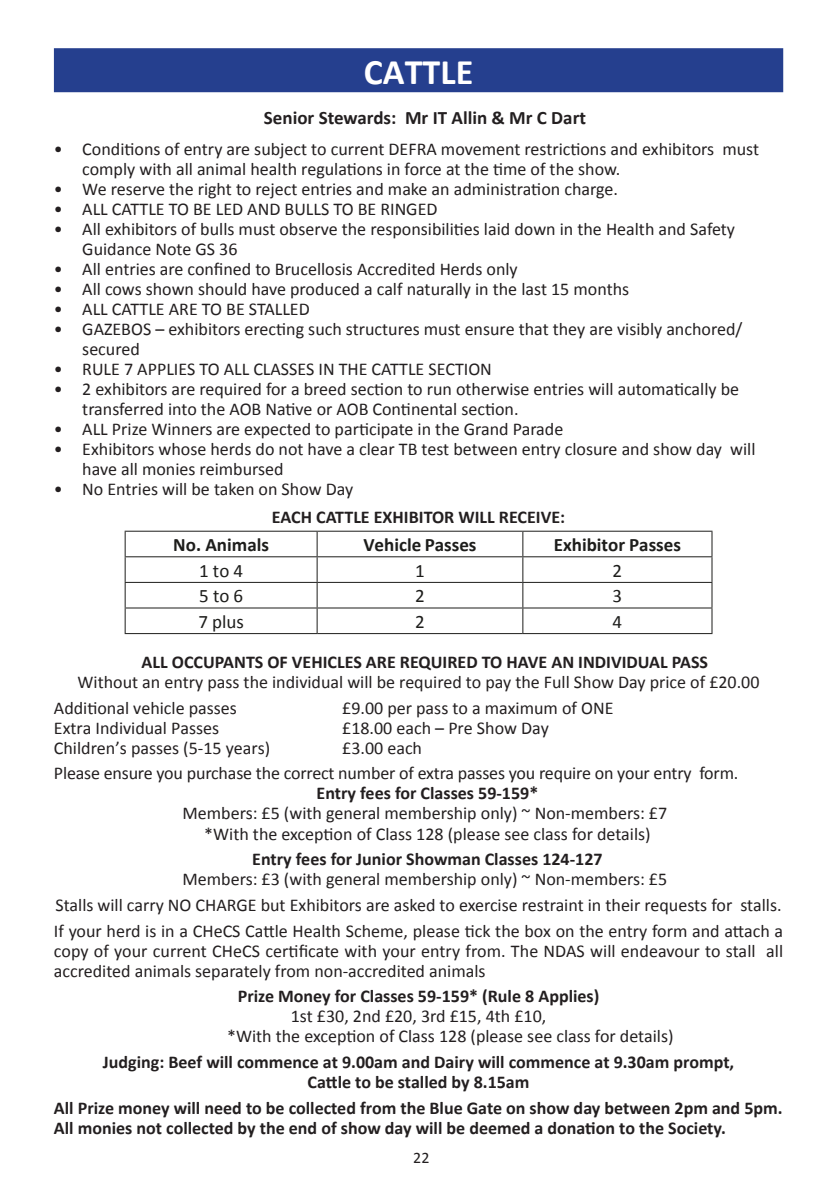
<style>
.page{position:relative;width:840px;height:1191px;background:#fff}
.page>*{position:absolute;margin:0;border:0;box-sizing:border-box;transform-origin:0 0}
.t1{font:700 36px "Calibri";color:#fff}
.t2{font:700 19px "Calibri";color:#1d1d1b}
.t3{font:700 19px "Calibri";color:#231f20}
.t4{font:19px "Calibri";color:#1d1d1b}
.t5{font:18px/20px "Calibri";color:#231f20}
.t6{font:700 18px/20px "Calibri";color:#231f20;text-align:center}
.t7{font:16px "Calibri";color:#231f20}
</style>
<div class="page">
<div style="left:54px;top:48px;width:728px;height:44px;background:#253f8e"></div>
<hr style="left:125px;top:531px;width:192px;height:1px;background:#1d1d1b">
<hr style="left:317px;top:531px;width:205px;height:1px;background:#1d1d1b">
<hr style="left:522px;top:531px;width:190px;height:1px;background:#1d1d1b">
<hr style="left:125px;top:556px;width:192px;height:1px;background:#1d1d1b">
<hr style="left:317px;top:556px;width:205px;height:1px;background:#1d1d1b">
<hr style="left:522px;top:556px;width:190px;height:1px;background:#1d1d1b">
<hr style="left:125px;top:582px;width:192px;height:1px;background:#1d1d1b">
<hr style="left:317px;top:582px;width:205px;height:1px;background:#1d1d1b">
<hr style="left:522px;top:582px;width:190px;height:1px;background:#1d1d1b">
<hr style="left:125px;top:607px;width:192px;height:1px;background:#1d1d1b">
<svg style="left:125px;top:532px;width:1px;height:101px"></svg>
<hr style="left:317px;top:607px;width:205px;height:1px;background:#1d1d1b">
<svg style="left:316px;top:532px;width:1px;height:101px"></svg>
<hr style="left:522px;top:607px;width:190px;height:1px;background:#1d1d1b">
<svg style="left:522px;top:532px;width:1px;height:101px"></svg>
<svg style="left:711px;top:532px;width:1px;height:101px"></svg>
<hr style="left:125px;top:633px;width:192px;height:1px;background:#1d1d1b">
<hr style="left:317px;top:633px;width:205px;height:1px;background:#1d1d1b">
<hr style="left:522px;top:633px;width:190px;height:1px;background:#1d1d1b">
<h1 class="t1" style="left:363px;top:49px;width:111px">CATTLE</h1>
<p class="t3" style="left:264px;top:105px;width:323px">Senior Stewards: Mr IT Allin &amp; Mr C Dart</p>
<p class="t5" style="left:82px;top:139px;width:678px;text-indent:-28px">• Conditions of entry are subject to current DEFRA movement restrictions and exhibitors must comply with all animal health regulations in force at the time of the show.</p>
<p class="t5" style="left:54px;top:179px;width:565px">• We reserve the right to reject entries and make an administration charge.</p>
<p class="t5" style="left:54px;top:199px;width:385px">• ALL CATTLE TO BE LED AND BULLS TO BE RINGED</p>
<p class="t5" style="left:82px;top:219px;width:654px;text-indent:-28px">• All exhibitors of bulls must observe the responsibilities laid down in the Health and Safety<br>Guidance Note GS 36</p>
<p class="t5" style="left:54px;top:259px;width:465px">• All entries are confined to Brucellosis Accredited Herds only</p>
<p class="t5" style="left:54px;top:279px;width:576px">• All cows shown should have produced a calf naturally in the last 15 months</p>
<p class="t5" style="left:54px;top:299px;width:257px">• ALL CATTLE ARE TO BE STALLED</p>
<p class="t5" style="left:82px;top:319px;width:661px;text-indent:-28px">• GAZEBOS – exhibitors erecting such structures must ensure that they are visibly anchored/ secured</p>
<p class="t5" style="left:54px;top:359px;width:439px">• RULE 7 APPLIES TO ALL CLASSES IN THE CATTLE SECTION</p>
<p class="t5" style="left:82px;top:379px;width:658px;text-indent:-28px">• 2 exhibitors are required for a breed section to run otherwise entries will automatically be transferred into the AOB Native or AOB Continental section.</p>
<p class="t5" style="left:54px;top:419px;width:510px">• ALL Prize Winners are expected to participate in the Grand Parade</p>
<p class="t5" style="left:82px;top:439px;width:674px;text-indent:-28px">• Exhibitors whose herds do not have a clear TB test between entry closure and show day will have all monies reimbursed</p>
<p class="t5" style="left:54px;top:479px;width:301px">• No Entries will be taken on Show Day</p>
<p class="t6" style="left:272px;top:506px;width:294px">EACH CATTLE EXHIBITOR WILL RECEIVE:</p>
<p class="t2" style="left:173px;top:532px;width:97px">No. Animals</p>
<p class="t2" style="left:363px;top:532px;width:115px">Vehicle Passes</p>
<p class="t2" style="left:553px;top:532px;width:129px">Exhibitor Passes</p>
<p class="t4" style="left:199px;top:558px;width:45px">1 to 4</p>
<p class="t4" style="left:415px;top:558px;width:11px">1</p>
<p class="t4" style="left:612px;top:558px;width:11px">2</p>
<p class="t4" style="left:199px;top:584px;width:45px">5 to 6</p>
<p class="t4" style="left:415px;top:584px;width:11px">2</p>
<p class="t4" style="left:612px;top:584px;width:11px">3</p>
<p class="t4" style="left:198px;top:609px;width:47px">7 plus</p>
<p class="t4" style="left:415px;top:609px;width:11px">2</p>
<p class="t4" style="left:612px;top:609px;width:11px">4</p>
<p class="t6" style="left:141px;top:652px;width:567px">ALL OCCUPANTS OF VEHICLES ARE REQUIRED TO HAVE AN INDIVIDUAL PASS</p>
<p class="t5" style="left:54px;top:669px;width:706px;line-height:25.6px;text-indent:24px">Without an entry pass the individual will be required to pay the Full Show Day price of £20.00<br>Additional vehicle passes</p>
<p class="t5" style="left:342px;top:698px;width:272px">£9.00 per pass to a maximum of ONE</p>
<p class="t5" style="left:54px;top:718px;width:167px">Extra Individual Passes</p>
<p class="t5" style="left:342px;top:718px;width:208px">£18.00 each – Pre Show Day</p>
<p class="t5" style="left:54px;top:738px;width:218px">Children’s passes (5-15 years)</p>
<p class="t5" style="left:54px;top:735px;width:685px;line-height:25.6px;text-indent:288px">£3.00 each<br>Please ensure you purchase the correct number of extra passes you require on your entry form.</p>
<p class="t6" style="left:316px;top:783px;width:223px">Entry fees for Classes 59-159*</p>
<p class="t5" style="left:182px;top:803px;width:486px;text-align:center">Members: £5 (with general membership only) ~ Non-members: £7 *With the exception of Class 128 (please see class for details)</p>
<p class="t6" style="left:252px;top:849px;width:351px">Entry fees for Junior Showman Classes 124-127</p>
<p class="t5" style="left:54px;top:866px;width:730px;line-height:25.6px;text-indent:128px">Members: £3 (with general membership only) ~ Non-members: £5<br>Stalls will carry NO CHARGE but Exhibitors are asked to exercise restraint in their requests for stalls.<br>If your herd is in a CHeCS Cattle Health Scheme, please tick the box on the entry form and attach a</p>
<p class="t5" style="left:54px;top:940px;width:730px">copy of your current CHeCS certificate with your entry from. The NDAS will endeavour to stall all accredited animals separately from non-accredited animals</p>
<p class="t6" style="left:238px;top:986px;width:363px">Prize Money for Classes 59-159* (Rule 8 Applies)</p>
<p class="t5" style="left:227px;top:1006px;width:447px;text-indent:64px">1st £30, 2nd £20, 3rd £15, 4th £10,<br>*With the exception of Class 128 (please see class for details)</p>
<p class="t6" style="left:103px;top:1052px;width:632px">Judging: Beef will commence at 9.00am and Dairy will commence at 9.30am prompt,<br>Cattle to be stalled by 8.15am</p>
<p class="t6" style="left:54px;top:1097px;width:729px;text-align:left">All Prize money will need to be collected from the Blue Gate on show day between 2pm and 5pm.<br>All monies not collected by the end of show day will be deemed a donation to the Society.</p>
<p class="t7" style="left:413px;top:1147px;width:18px">22</p>
</div>
